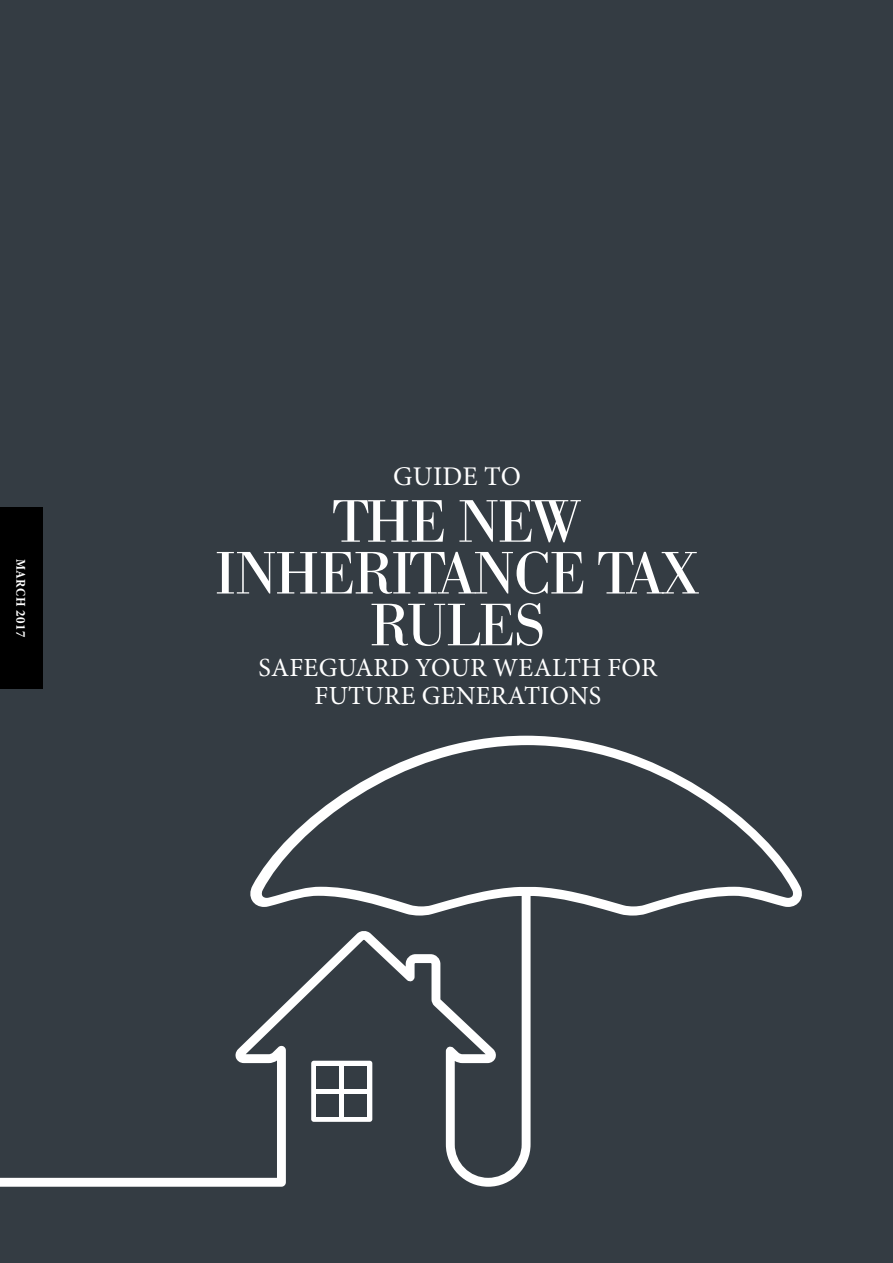
<style>
.page{position:relative;width:893px;height:1263px;background:#343c43}
.page>*{position:absolute;margin:0;border:0;box-sizing:border-box;transform-origin:0 0}
.t1{font:58.8px/51.8px "Bodoni BE";letter-spacing:-.01em;color:#fff;text-align:center}
.t2{font:27px "Minion Pro";letter-spacing:.01em;color:#fff}
.t3{font:26.25px/27.6px "Minion Pro";letter-spacing:.01em;color:#fff;text-align:center}
.t4{font:700 condensed 13.5px "Minion Pro";letter-spacing:.04em;color:#fff}
</style>
<div class="page">
<div style="left:0;top:507px;width:43px;height:182px;background:#000"></div>
<svg style="left:0;top:736px;width:802px;height:451px"></svg>
<svg style="left:261px;top:745px;width:532px;height:161px"></svg>
<p class="t4" style="left:30px;top:558px;width:80px;rotate:90deg">MARCH 2017</p>
<p class="t2" style="left:393px;top:459px;width:129px">GUIDE TO</p>
<h1 class="t1" style="left:215px;top:497px;width:486px">THE NEW<br>INHERITANCE TAX<br>RULES</h1>
<p class="t3" style="left:258px;top:654px;width:400px">SAFEGUARD YOUR WEALTH FOR<br>FUTURE GENERATIONS</p>
</div>
